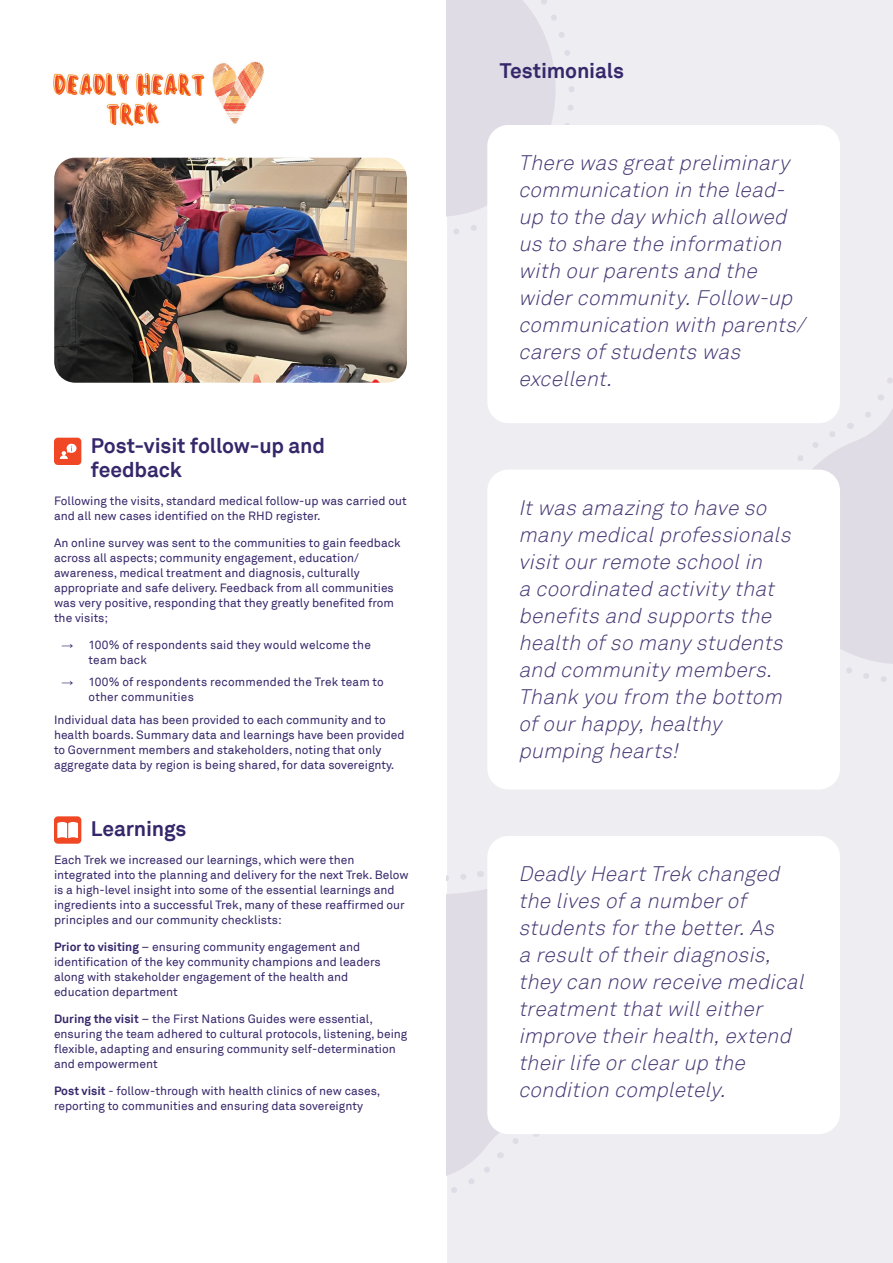
<style>
.page{position:relative;width:893px;height:1263px;background:#fff}
.page>*{position:absolute;margin:0;border:0;box-sizing:border-box;transform-origin:0 0}
.t1{font:italic 300 21px/27px "Akkurat";color:#453773}
.t2{font:700 21px/24px "Akkurat";letter-spacing:-.005em;color:#36276a}
.t3{font:12px/15px "Akkurat";color:#36276a}
.s1{font-family:"Arial"}
.s2{font-weight:700}
</style>
<div class="page">
<div style="left:447px;top:0;width:446px;height:1263px;background:#eeedf2"></div>
<svg style="left:446px;top:0;width:110px;height:234px;background:#e1dde7"></svg>
<svg style="left:446px;top:871px;width:93px;height:313px;fill:#e0dce6"></svg>
<img style="left:54px;top:158px;width:353px;height:225px">
<div style="left:487px;top:125px;width:353px;height:298px;background:#fff;border-radius:21px"></div>
<div style="left:487px;top:836px;width:353px;height:298px;background:#fff;border-radius:21px"></div>
<svg style="left:798px;top:378px;width:95px;height:304px"></svg>
<div style="left:487px;top:470px;width:353px;height:319px;background:#fff;border-radius:21px"></div>
<div style="left:54px;top:438px;width:27px;height:27px;background:#f04824;border-radius:4px"></div>
<svg style="left:60px;top:444px;width:17px;height:15px"></svg>
<svg style="left:54px;top:816px;width:27px;height:28px"></svg>
<img style="left:53px;top:61px;width:211px;height:65px">
<h1 class="t2" style="left:91px;top:434px;width:236px">Post-visit follow-up and feedback</h1>
<p class="t3" style="left:54px;top:493px;width:354px">Following the visits, standard medical follow-up was carried out and all new cases identified on the RHD register.</p>
<p class="t3" style="left:54px;top:535px;width:348px">An online survey was sent to the communities to gain feedback across all aspects; community engagement, education/ awareness, medical treatment and diagnosis, culturally appropriate and safe delivery. Feedback from all communities was very positive, responding that they greatly benefited from the visits;</p>
<p class="t3" style="left:89px;top:637px;width:284px;text-indent:-27px"><span class="s1">→</span> 100% of respondents said they would welcome the team back</p>
<p class="t3" style="left:89px;top:675px;width:297px;text-indent:-27px"><span class="s1">→</span> 100% of respondents recommended the Trek team to other communities</p>
<p class="t3" style="left:54px;top:712px;width:352px">Individual data has been provided to each community and to health boards. Summary data and learnings have been provided to Government members and stakeholders, noting that only aggregate data by region is being shared, for data sovereignty.</p>
<h1 class="t2" style="left:91px;top:817px;width:97px">Learnings</h1>
<p class="t3" style="left:54px;top:852px;width:356px">Each Trek we increased our learnings, which were then integrated into the planning and delivery for the next Trek. Below is a high-level insight into some of the essential learnings and ingredients into a successful Trek, many of these reaffirmed our principles and our community checklists:</p>
<p class="t3" style="left:54px;top:939px;width:328px"><span class="s2">Prior to visiting</span> – ensuring community engagement and identification of the key community champions and leaders along with stakeholder engagement of the health and education department</p>
<p class="t3" style="left:54px;top:1011px;width:355px"><span class="s2">During the visit</span> – the First Nations Guides were essential, ensuring the team adhered to cultural protocols, listening, being flexible, adapting and ensuring community self-determination and empowerment</p>
<p class="t3" style="left:54px;top:1083px;width:328px"><span class="s2">Post visit</span> - follow-through with health clinics of new cases, reporting to communities and ensuring data sovereignty</p>
<h1 class="t2" style="left:500px;top:59px;width:126px">Testimonials</h1>
<h1 class="t1" style="left:518px;top:150px;width:293px">There was greatpreliminary communication in the lead&shy;up to the day which allowed us to share the information with ourparents and the widercommunity.Follow-up communication with parents/ carers ofstudents was excellent.</h1>
<p class="t1" style="left:518px;top:494px;width:279px">Itwas amazing to have so many medicalprofessionals visitourremote schoolin<br>a coordinated activity that benefits and supports the health ofso many students and community members.<br>Thank you from the bottom ofourhappy,healthy pumping hearts!</p>
<p class="t1" style="left:518px;top:861px;width:292px">Deadly HeartTrek changed the lives ofa numberof students forthe better.As<br>a resultoftheirdiagnosis, they can now receive medical treatmentthatwilleither improve theirhealth,extend theirlife orclearup the condition completely.</p>
</div>
